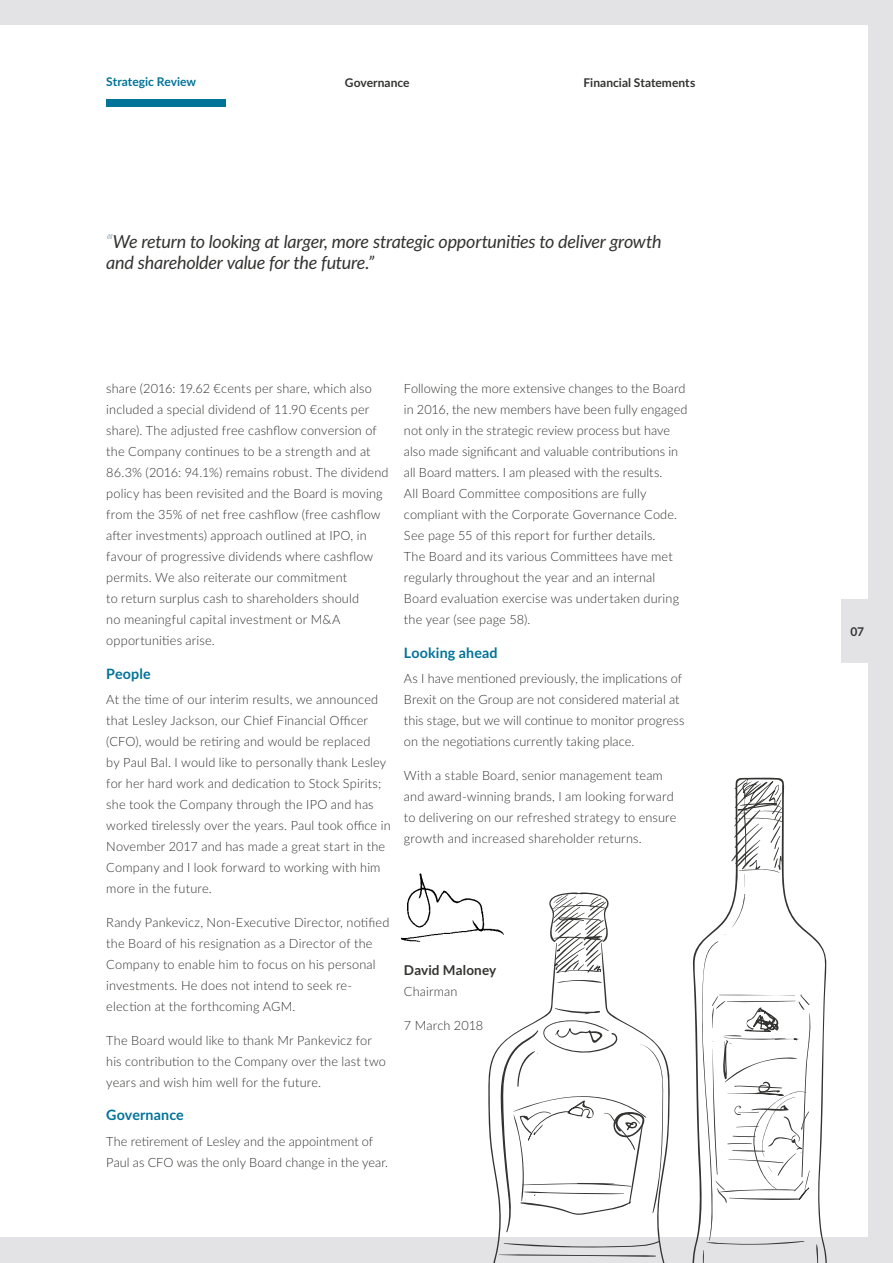
<style>
.page{position:relative;width:893px;height:1263px;background:#e3e3e6}
.page>*{position:absolute;margin:0;border:0;box-sizing:border-box;transform-origin:0 0}
.t1{font:italic 18px/21px "Lato";letter-spacing:-.015em;color:#333332}
.t2{font:700 14.25px "Lato";letter-spacing:.01em;color:#007398}
.t3{font:700 13.5px "Lato";letter-spacing:.01em;color:#333332}
.t4{font:300 12.75px/21px "Lato";letter-spacing:.01em;color:#333332}
.t5{font:700 12px "Lato";letter-spacing:.005em;color:#333332}
.t6{font:700 12px "Lato";color:#007398}
.s1{color:#003056}
</style>
<div class="page">
<div style="left:0;top:26px;width:867px;height:1211px;background:#fff"></div>
<svg style="left:692px;top:777px;width:135px;height:486px"></svg>
<svg style="left:732px;top:894px;width:13px;height:33px"></svg>
<svg style="left:731px;top:778px;width:52px;height:109px"></svg>
<svg style="left:488px;top:892px;width:182px;height:371px"></svg>
<svg style="left:701px;top:941px;width:117px;height:322px"></svg>
<svg style="left:804px;top:1170px;width:6px;height:20px"></svg>
<img style="left:401px;top:873px;width:103px;height:74px">
<div style="left:842px;top:600px;width:51px;height:63px;background:#e3e3e6"></div>
<div style="left:106px;top:99px;width:119px;height:7px;background:#007398"></div>
<p class="t6" style="left:106px;top:73px;width:91px">Strategic Review</p>
<p class="t5" style="left:345px;top:74px;width:66px">Governance</p>
<p class="t5" style="left:583px;top:74px;width:113px">Financial Statements</p>
<h1 class="t1" style="left:106px;top:231px;width:557px"><span class="s1">“</span>We return to looking at larger, more strategic opportunities to deliver growth and shareholder value for the future.”</h1>
<p class="t4" style="left:106px;top:377px;width:284px">share (2016: 19.62 €cents per share, which also included a special dividend of 11.90 €cents per share). The adjusted free cashflow conversion of the Company continues to be a strength and at 86.3% (2016: 94.1%) remains robust. The dividend policy has been revisited and the Board is moving from the 35% of net free cashflow (free cashflow after investments) approach outlined at IPO, in favour of progressive dividends where cashflow permits. We also reiterate our commitment<br>to return surplus cash to shareholders should<br>no meaningful capital investment or M&amp;A opportunities arise.</p>
<p class="t2" style="left:106px;top:663px;width:46px">People</p>
<p class="t4" style="left:106px;top:688px;width:286px">At the time of our interim results, we announced that Lesley Jackson, our Chief Financial Officer (CFO), would be retiring and would be replaced<br>by Paul Bal. I would like to personally thank Lesley for her hard work and dedication to Stock Spirits; she took the Company through the IPO and has worked tirelessly over the years. Paul took office in November 2017 and has made a great start in the Company and I look forward to working with him more in the future.</p>
<p class="t4" style="left:106px;top:911px;width:285px">Randy Pankevicz, Non-Executive Director, notified the Board of his resignation as a Director of the Company to enable him to focus on his personal investments. He does not intend to seek re&shy;election at the forthcoming AGM.</p>
<p class="t4" style="left:106px;top:1029px;width:281px">The Board would like to thank Mr Pankevicz for his contribution to the Company over the last two years and wish him well for the future.</p>
<p class="t2" style="left:106px;top:1105px;width:79px">Governance</p>
<p class="t4" style="left:106px;top:1130px;width:283px">The retirement of Lesley and the appointment of<br>Paul as CFO was the only Board change in the year.</p>
<p class="t4" style="left:404px;top:377px;width:285px">Following the more extensive changes to the Board in 2016, the new members have been fully engaged not only in the strategic review process but have also made significant and valuable contributions in all Board matters. I am pleased with the results.<br>All Board Committee compositions are fully compliant with the Corporate Governance Code.<br>See page 55 of this report for further details.<br>The Board and its various Committees have met regularly throughout the year and an internal Board evaluation exercise was undertaken during the year (see page 58).</p>
<p class="t2" style="left:404px;top:642px;width:95px">Looking ahead</p>
<p class="t4" style="left:404px;top:667px;width:282px">As I have mentioned previously, the implications of Brexit on the Group are not considered material at this stage, but we will continue to monitor progress on the negotiations currently taking place.</p>
<p class="t4" style="left:404px;top:764px;width:274px">With a stable Board, senior management team and award-winning brands, I am looking forward to delivering on our refreshed strategy to ensure growth and increased shareholder returns.</p>
<p class="t3" style="left:404px;top:960px;width:94px">David Maloney</p>
<p class="t4" style="left:404px;top:980px;width:55px">Chairman</p>
<p class="t4" style="left:404px;top:1014px;width:81px">7 March 2018</p>
<p class="t5" style="left:850px;top:623px;width:15px">07</p>
</div>
